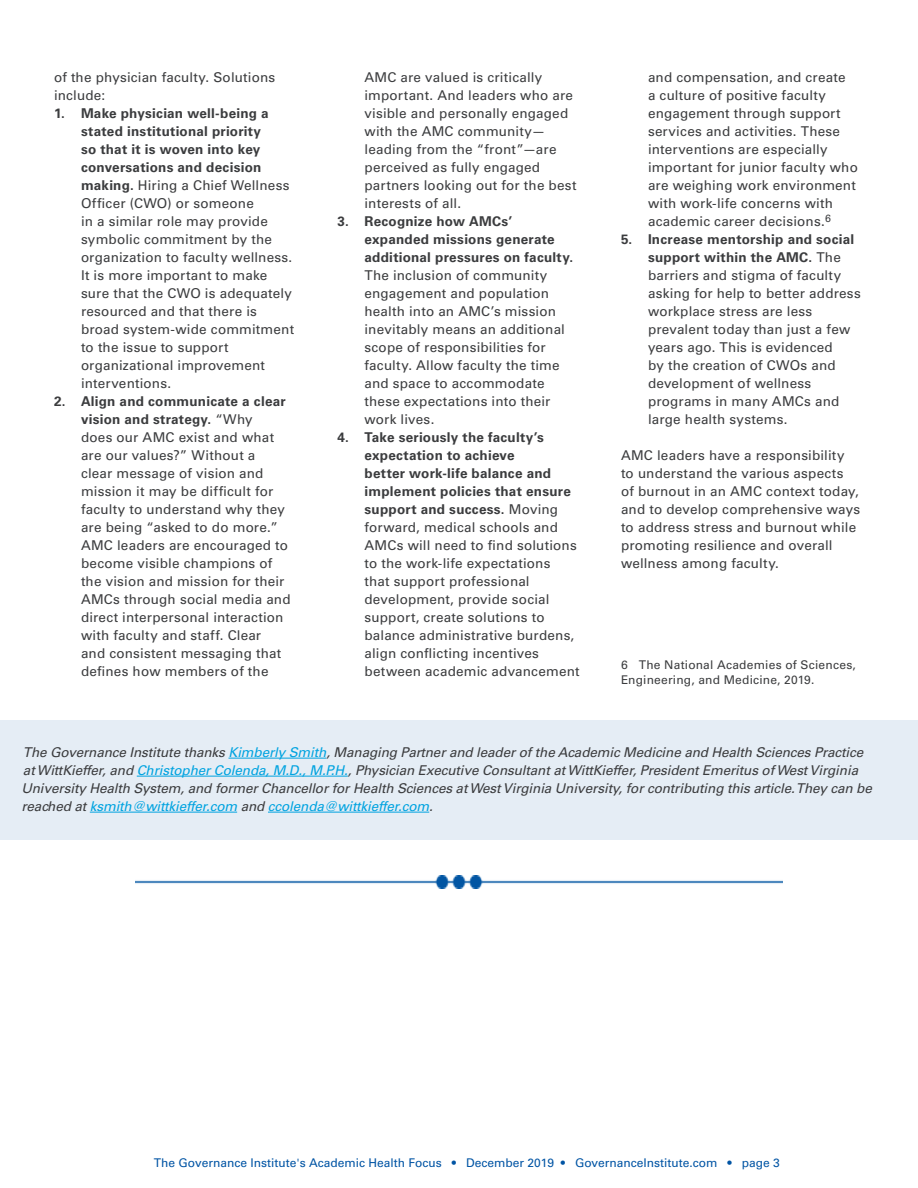
<style>
.page{position:relative;width:918px;height:1188px;background:#fff}
.page>*{position:absolute;margin:0;border:0;box-sizing:border-box;transform-origin:0 0}
.Bullet_points{font:13.5px/18px "Univers LT Std";letter-spacing:.01em;color:#3b3c3e}
.t1{font:italic 13.5px/18px "Univers LT Std";color:#3b3c3e}
.t2{font:12px "Univers LT Std";color:#0054a4}
.t3{font:12px/15px "Univers LT Std";letter-spacing:.015em;color:#3b3c3e}
.s1{font-weight:700}
.s2{color:#00a3e0}
</style>
<div class="page">
<img style="left:135px;top:876px;width:648px;height:12px">
<div style="left:0;top:720px;width:918px;height:120px;background:#e5edf5"></div>
<hr style="left:228px;top:758px;width:98px;height:1px;background:#00a3e0">
<hr style="left:137px;top:776px;width:211px;height:1px;background:#00a3e0">
<hr style="left:90px;top:812px;width:147px;height:1px;background:#00a3e0">
<hr style="left:268px;top:812px;width:161px;height:1px;background:#00a3e0">
<p class="Bullet_points" style="left:54px;top:68px;width:223px">of the physician faculty. Solutions include:</p>
<p class="Bullet_points" style="left:81px;top:104px;width:215px;text-indent:-27px"><span class="s1">1. Make physician well-being a stated institutional priority<br>so that it is woven into key conversations and decision making.</span> Hiring a Chief Wellness<br>Officer (CWO) or someone<br>in a similar role may provide symbolic commitment by the organization to faculty wellness.<br>It is more important to make sure that the CWO is adequately resourced and that there is broad system-wide commitment to the issue to support organizational improvement interventions.</p>
<p class="Bullet_points" style="left:81px;top:392px;width:211px;text-indent:-27px"><span class="s1">2. Align and communicate a clear vision and strategy.</span> “Why<br>does our AMC exist and what are our values?” Without a<br>clear message of vision and mission it may be difficult for faculty to understand why they are being “asked to do more.”<br>AMC leaders are encouraged to become visible champions of the vision and mission for their<br>AMCs through social media and direct interpersonal interaction with faculty and staff. Clear<br>and consistent messaging that defines how members of the</p>
<p class="Bullet_points" style="left:364px;top:68px;width:214px">AMC are valued is critically important. And leaders who are visible and personally engaged with the AMC community— leading from the “front”—are perceived as fully engaged partners looking out for the best interests of all.</p>
<p class="Bullet_points" style="left:364px;top:212px;width:210px;text-indent:-27px"><span class="s1">3. Recognize how AMCs’ expanded missions generate additional pressures on faculty.<br></span>The inclusion of community engagement and population health into an AMC’s mission inevitably means an additional scope of responsibilities for faculty. Allow faculty the time and space to accommodate these expectations into their work lives.</p>
<p class="Bullet_points" style="left:364px;top:428px;width:217px;text-indent:-27px"><span class="s1">4. Take seriously the faculty’s expectation to achieve<br>better work-life balance and implement policies that ensure support and success.</span> Moving forward, medical schools and<br>AMCs will need to find solutions to the work-life expectations<br>that support professional development, provide social support, create solutions to balance administrative burdens, align conflicting incentives between academic advancement</p>
<p class="Bullet_points" style="left:648px;top:68px;width:211px">and compensation, and create<br>a culture of positive faculty engagement through support services and activities. These interventions are especially important for junior faculty who are weighing work environment with work-life concerns with academic career decisions.<sup>6</sup></p>
<p class="Bullet_points" style="left:648px;top:230px;width:214px;text-indent:-27px"><span class="s1">5. Increase mentorship and social support within the AMC.</span> The barriers and stigma of faculty asking for help to better address workplace stress are less prevalent today than just a few years ago. This is evidenced<br>by the creation of CWOs and development of wellness programs in many AMCs and large health systems.</p>
<p class="Bullet_points" style="left:621px;top:446px;width:241px">AMC leaders have a responsibility to understand the various aspects<br>of burnout in an AMC context today, and to develop comprehensive ways to address stress and burnout while promoting resilience and overall wellness among faculty.</p>
<p class="t3" style="left:621px;top:657px;width:236px">6 The National Academies of Sciences,<br>Engineering, and Medicine, 2019.</p>
<p class="t1" style="left:21px;top:743px;width:855px">The Governance Institute thanks<span class="s2">Kimberly Smith</span>,Managing Partnerand leaderofthe AcademicMedicine and Health SciencesPractice atWittKieffer,and <span class="s2">ChristopherColenda,M.D.,M.P.H.</span>,Physician Executive ConsultantatWittKieffer,PresidentEmeritusofWestVirginia University Health System,and formerChancellorforHealth SciencesatWestVirginia University,forcontributing thisarticle.They can be reached at<span class="s2">ksmith@wittkieffer.com</span> and <span class="s2">ccolenda@wittkieffer.com</span>.</p>
<p class="t2" style="left:154px;top:1156px;width:627px">The Governance Institute's Academic Health Focus • December 2019 • GovernanceInstitute.com • page 3</p>
</div>
